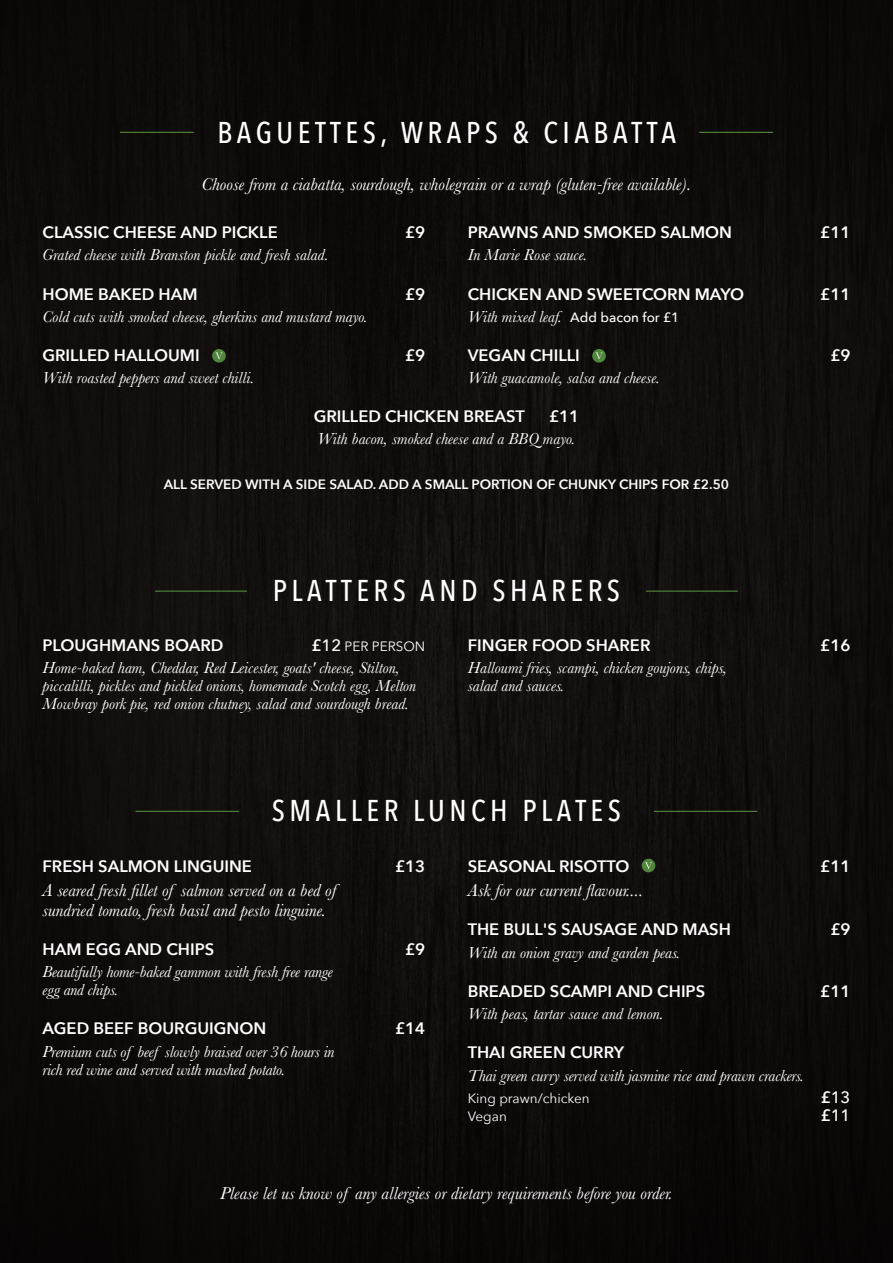
<style>
.page{position:relative;width:893px;height:1263px;background:#fff}
.page>*{position:absolute;margin:0;border:0;box-sizing:border-box;transform-origin:0 0}
.t1{font:500 30px "Avenir Next Condensed";letter-spacing:.15em;color:#fff}
.t2{font:italic 18px/19.5px "Baskerville";color:#fff}
.t3{font:italic 16.5px/18px "Baskerville";color:#fff}
.t4{font:600 16.5px "Avenir Next";color:#fff}
.t5{font:500 16.5px "Avenir Next";color:#fff}
.t6{font:600 13.5px "Avenir Next";color:#fff}
.t7{font:13.5px "Avenir Next";color:#fff}
.s1{font-family:"Avenir Next";font-weight:500;font-style:normal;font-size:13.5px}
.s2{font-weight:600;font-size:16.5px}
.s3{font-weight:500;font-size:16.5px}
.s4{font-weight:600}
</style>
<div class="page">
<div style="left:0;top:0;width:893px;height:1052px;background:#100d0c"></div>
<div style="left:0;top:1052px;width:893px;height:211px;background:#0b0808"></div>
<hr style="left:646px;top:591px;width:92px;height:1px;background:#51883d">
<hr style="left:155px;top:591px;width:92px;height:1px;background:#51883d">
<div style="left:642px;top:859px;width:13px;height:13px;background:#51883d;border-radius:50%"></div>
<svg style="left:645px;top:862px;width:7px;height:7px"></svg>
<hr style="left:136px;top:811px;width:103px;height:1px;background:#51883d">
<hr style="left:654px;top:811px;width:103px;height:1px;background:#51883d">
<div style="left:212px;top:349px;width:14px;height:14px;background:#51883d;border-radius:50%"></div>
<svg style="left:215px;top:352px;width:7px;height:7px"></svg>
<div style="left:592px;top:349px;width:14px;height:14px;background:#51883d;border-radius:50%"></div>
<svg style="left:595px;top:352px;width:8px;height:7px"></svg>
<hr style="left:699px;top:132px;width:74px;height:1px;background:#51883d">
<hr style="left:120px;top:132px;width:74px;height:1px;background:#51883d">
<h1 class="t1" style="left:217px;top:114px;width:460px">BAGUETTES, WRAPS &amp; CIABATTA</h1>
<p class="t2" style="left:202px;top:175px;width:491px">Choose from a ciabatta, sourdough, wholegrain or a wrap (gluten-free available).</p>
<p class="t4" style="left:43px;top:218px;width:237px">CLASSIC CHEESE AND PICKLE</p>
<p class="t4" style="left:405px;top:218px;width:22px">£9</p>
<p class="t3" style="left:43px;top:246px;width:288px">Grated cheese with Branston pickle and fresh salad.</p>
<p class="t4" style="left:43px;top:280px;width:157px">HOME BAKED HAM</p>
<p class="t4" style="left:405px;top:280px;width:22px">£9</p>
<p class="t3" style="left:43px;top:307px;width:327px">Cold cuts with smoked cheese, gherkins and mustard mayo.</p>
<p class="t4" style="left:43px;top:341px;width:159px">GRILLED HALLOUMI</p>
<p class="t4" style="left:405px;top:341px;width:22px">£9</p>
<p class="t3" style="left:43px;top:369px;width:213px">With roasted peppers and sweet chilli.</p>
<p class="t4" style="left:468px;top:218px;width:266px">PRAWNS AND SMOKED SALMON</p>
<p class="t4" style="left:820px;top:218px;width:32px">£11</p>
<p class="t3" style="left:468px;top:246px;width:121px">In Marie Rose sauce.</p>
<p class="t4" style="left:468px;top:280px;width:278px">CHICKEN AND SWEETCORN MAYO</p>
<p class="t4" style="left:820px;top:280px;width:32px">£11</p>
<p class="t3" style="left:468px;top:307px;width:213px">With mixed leaf. <span class="s1">Add bacon for £1</span></p>
<p class="t4" style="left:468px;top:341px;width:114px">VEGAN CHILLI</p>
<p class="t4" style="left:830px;top:341px;width:22px">£9</p>
<p class="t3" style="left:468px;top:369px;width:194px">With guacamole, salsa and cheese.</p>
<p class="t4" style="left:314px;top:402px;width:213px">GRILLED CHICKEN BREAST</p>
<p class="t4" style="left:549px;top:402px;width:32px">£11</p>
<p class="t3" style="left:318px;top:430px;width:259px">With bacon, smoked cheese and a BBQ mayo.</p>
<p class="t6" style="left:164px;top:473px;width:567px">ALL SERVED WITH A SIDE SALAD. ADD A SMALL PORTION OF CHUNKY CHIPS FOR £2.50</p>
<h1 class="t1" style="left:273px;top:572px;width:349px">PLATTERS AND SHARERS</h1>
<p class="t4" style="left:43px;top:631px;width:183px">PLOUGHMANS BOARD</p>
<p class="t7" style="left:312px;top:635px;width:115px"><span class="s2">£</span><span class="s3">12</span> PER PERSON</p>
<p class="t3" style="left:43px;top:659px;width:375px">Home-baked ham, Cheddar, Red Leicester, goats' cheese, Stilton, piccalilli, pickles and pickled onions, homemade Scotch egg, Melton<br>Mowbray pork pie, red onion chutney, salad and sourdough bread.</p>
<p class="t4" style="left:468px;top:631px;width:184px">FINGER FOOD SHARER</p>
<p class="t4" style="left:820px;top:631px;width:32px">£16</p>
<p class="t3" style="left:468px;top:659px;width:261px">Halloumi fries, scampi, chicken goujons, chips, salad and sauces.</p>
<h1 class="t1" style="left:272px;top:792px;width:351px">SMALLER LUNCH PLATES</h1>
<p class="t4" style="left:43px;top:852px;width:211px">FRESH SALMON LINGUINE</p>
<p class="t4" style="left:395px;top:852px;width:32px">£13</p>
<p class="t2" style="left:43px;top:880px;width:295px">A seared fresh fillet of salmon served on a bed of sundried tomato, fresh basil and pesto linguine.</p>
<p class="t4" style="left:43px;top:935px;width:173px">HAM EGG AND CHIPS</p>
<p class="t4" style="left:405px;top:935px;width:22px">£9</p>
<p class="t3" style="left:43px;top:963px;width:292px">Beautifully home-baked gammon with fresh free range egg and chips.</p>
<p class="t4" style="left:43px;top:1014px;width:225px">AGED BEEF BOURGUIGNON</p>
<p class="t4" style="left:395px;top:1014px;width:32px">£14</p>
<p class="t3" style="left:43px;top:1042px;width:293px">Premium cuts of beef slowly braised over 36 hours in rich red wine and served with mashed potato.</p>
<p class="t4" style="left:468px;top:852px;width:163px">SEASONAL RISOTTO</p>
<p class="t4" style="left:820px;top:852px;width:32px">£11</p>
<p class="t2" style="left:468px;top:880px;width:177px">Ask for our current flavour....</p>
<p class="t4" style="left:468px;top:915px;width:265px">THE BULL'S SAUSAGE AND MASH</p>
<p class="t4" style="left:830px;top:915px;width:22px">£9</p>
<p class="t3" style="left:468px;top:943px;width:214px">With an onion gravy and garden peas.</p>
<p class="t4" style="left:468px;top:977px;width:239px">BREADED SCAMPI AND CHIPS</p>
<p class="t4" style="left:820px;top:977px;width:32px">£11</p>
<p class="t3" style="left:468px;top:1005px;width:197px">With peas, tartar sauce and lemon.</p>
<p class="t4" style="left:468px;top:1038px;width:158px">THAI GREEN CURRY</p>
<p class="t3" style="left:468px;top:1066px;width:338px">Thai green curry served with jasmine rice and prawn crackers.</p>
<p class="t7" style="left:468px;top:1087px;width:123px">King prawn/chicken</p>
<p class="t5" style="left:821px;top:1083px;width:31px"><span class="s4">£</span>13</p>
<p class="t7" style="left:468px;top:1105px;width:41px">Vegan</p>
<p class="t5" style="left:821px;top:1101px;width:31px"><span class="s4">£</span>11</p>
<p class="t2" style="left:220px;top:1184px;width:454px">Please let us know of any allergies or dietary requirements before you order.</p>
</div>
